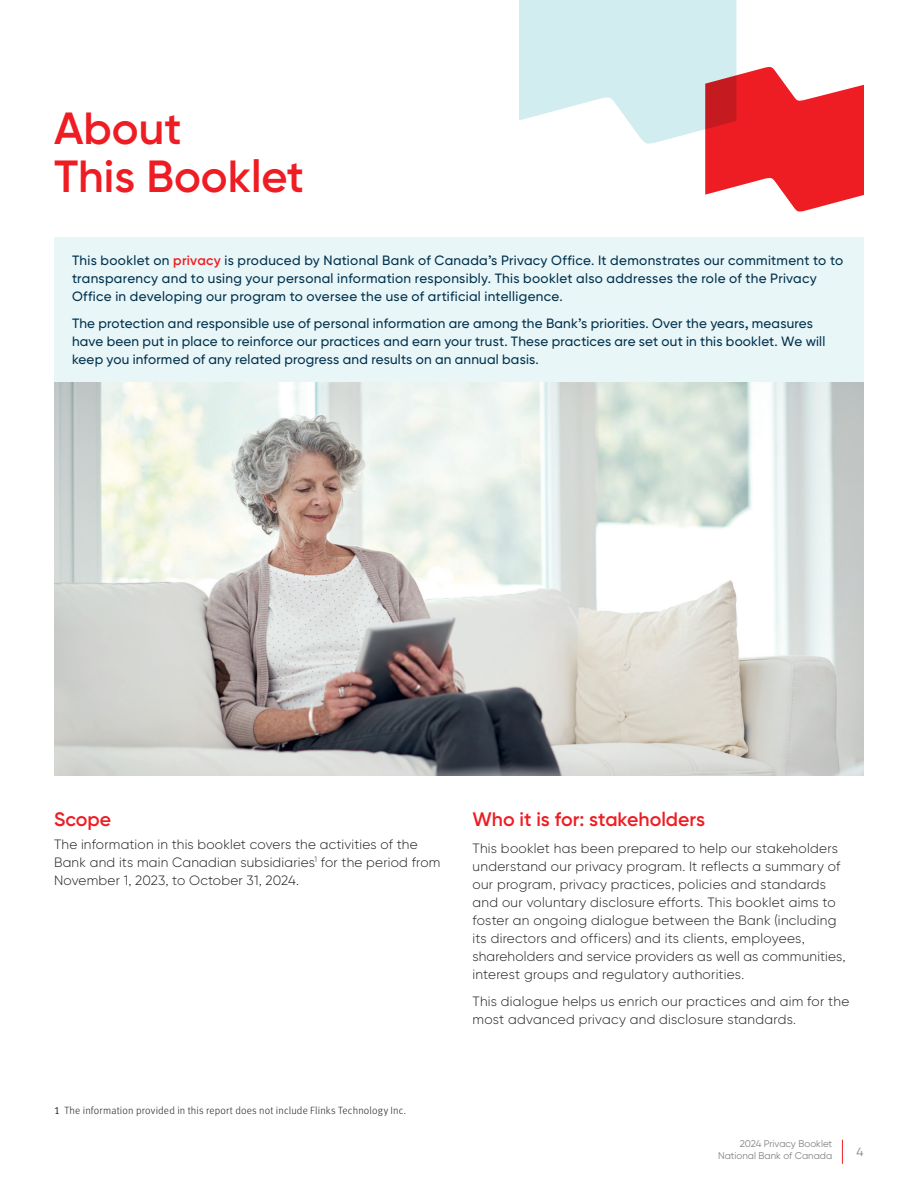
<style>
.page{position:relative;width:918px;height:1188px;background:#fff}
.page>*{position:absolute;margin:0;border:0;box-sizing:border-box;transform-origin:0 0}
.t1{font:600 45px/48px "Gilroy BN";color:#ee1d23}
.TITRE_NIVEAU_4{font:600 19.5px "Gilroy BN";color:#ee1d23}
.TEXTE_COURANT_BN{font:300 13.5px/18px "Gilroy BN";letter-spacing:.02em;color:#231f20}
.TEXTE_COURANT_BN-2{font:500 13.5px/18px "Gilroy BN";letter-spacing:.015em;color:#00314d}
.t2{font:12px "Gilroy BN";color:#808285}
.LEGAL_7-8_5{font:300 10.5px "Meta OT";letter-spacing:.015em;color:#231f20}
.t3{font:9.75px/12px "Gilroy BN";color:#808285;text-align:right}
.s1{font-weight:600;color:#ee1d23}
.s2{font-family:"Meta OT Norm";font-weight:400}
</style>
<div class="page">
<svg style="left:842px;top:1140px;width:1px;height:24px"></svg>
<svg style="left:519px;top:0;width:345px;height:212px"></svg>
<div style="left:54px;top:237px;width:810px;height:145px;background:#e9f6f8"></div>
<img style="left:54px;top:382px;width:810px;height:393px">
<p class="t1" style="left:54px;top:104px;width:252px">About<br>This Booklet</p>
<p class="TEXTE_COURANT_BN-2" style="left:72px;top:252px;width:773px">This booklet on <span class="s1">privacy</span> is produced by National Bank of Canada’s Privacy Office. It demonstrates our commitment to to transparency and to using your personal information responsibly. This booklet also addresses the role of the Privacy<br>Office in developing our program to oversee the use of artificial intelligence.</p>
<p class="TEXTE_COURANT_BN-2" style="left:72px;top:315px;width:755px">The protection and responsible use of personal information are among the Bank’s priorities. Over the years, measures have been put in place to reinforce our practices and earn your trust. These practices are set out in this booklet. We will keep you informed of any related progress and results on an annual basis.</p>
<p class="TITRE_NIVEAU_4" style="left:54px;top:807px;width:59px">Scope</p>
<p class="TEXTE_COURANT_BN" style="left:54px;top:835px;width:388px">The information in this booklet covers the activities of the<br>Bank and its main Canadian subsidiaries<sup>1</sup> for the period from<br>November 1, 2023, to October 31, 2024.</p>
<p class="LEGAL_7-8_5" style="left:54px;top:1104px;width:354px"><span class="s2">1</span> The information provided in this report does not include Flinks Technology Inc.</p>
<p class="TITRE_NIVEAU_4" style="left:472px;top:807px;width:234px">Who it is for: stakeholders</p>
<p class="TEXTE_COURANT_BN" style="left:472px;top:839px;width:374px">This booklet has been prepared to help our stakeholders understand our privacy program. It reflects a summary of our program, privacy practices, policies and standards and our voluntary disclosure efforts. This booklet aims to foster an ongoing dialogue between the Bank (including its directors and officers) and its clients, employees, shareholders and service providers as well as communities, interest groups and regulatory authorities.</p>
<p class="TEXTE_COURANT_BN" style="left:472px;top:992px;width:378px">This dialogue helps us enrich our practices and aim for the most advanced privacy and disclosure standards.</p>
<p class="t3" style="left:718px;top:1138px;width:116px">2024 Privacy Booklet<br>National Bank of Canada</p>
<p class="t2" style="left:857px;top:1144px;width:8px">4</p>
</div>
